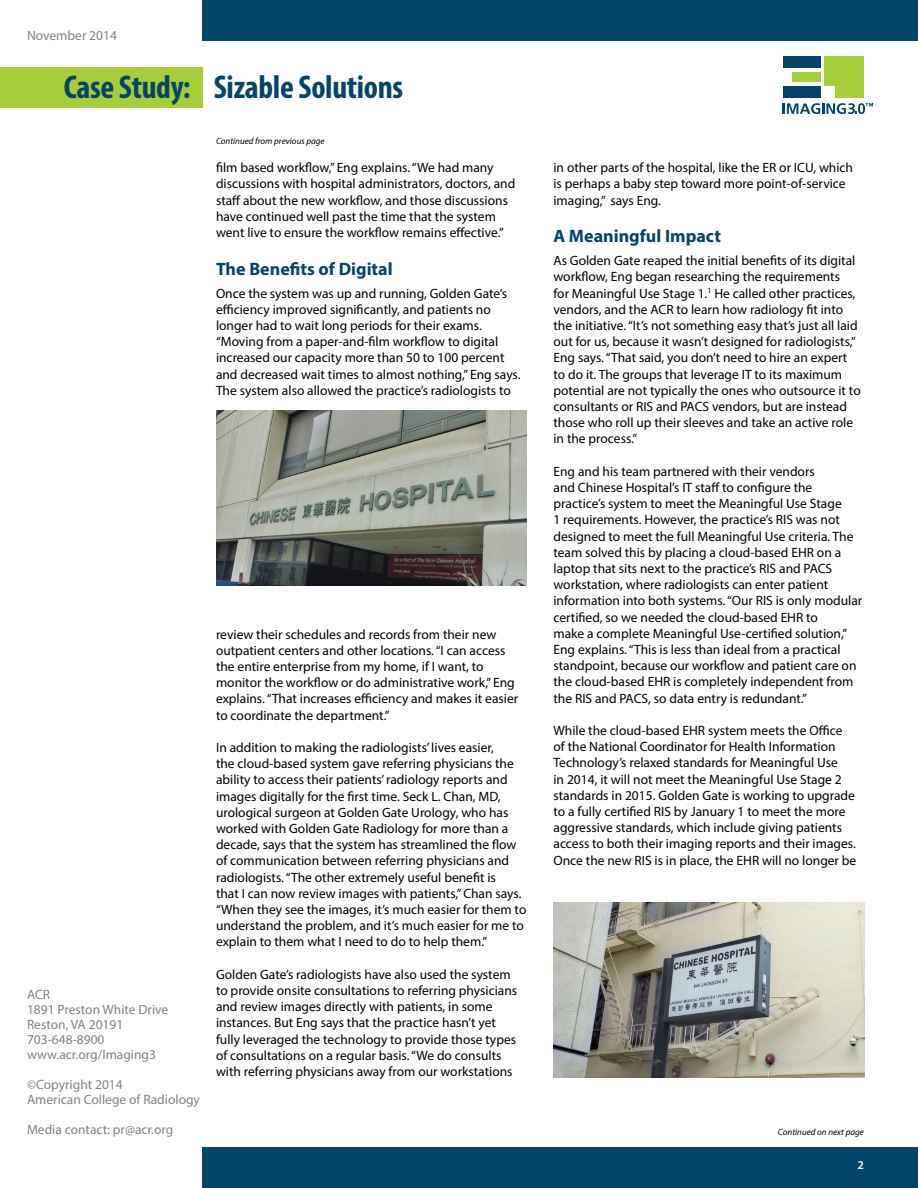
<style>
.page{position:relative;width:918px;height:1188px;background:#fff}
.page>*{position:absolute;margin:0;border:0;box-sizing:border-box;transform-origin:0 0}
.t1{font:700 condensed 33px "Myriad Pro";letter-spacing:-.01em;color:#054469}
.t2{font:700 18px "Myriad Pro";color:#054469}
.t3{font:13.5px/16.2px "Myriad Pro";color:#000}
.t4{font:13.5px/15px "Myriad Pro";color:#808285}
.t5{font:600 12px "Myriad Pro";color:#fff}
.t6{font:italic 9px "Myriad Pro";color:#000}
</style>
<div class="page">
<div style="left:202px;top:0;width:716px;height:40px;background:#04456a"></div>
<div style="left:0;top:68px;width:202px;height:40px;background:#a6ce3a"></div>
<div style="left:202px;top:1148px;width:716px;height:40px;background:#04456a"></div>
<div style="left:783px;top:56px;width:38px;height:11px;background:#054469"></div>
<div style="left:792px;top:73px;width:29px;height:9px;background:#a5ce3b"></div>
<div style="left:783px;top:86px;width:38px;height:12px;background:#054469"></div>
<div style="left:824px;top:56px;width:40px;height:41px;background:#a5ce3b"></div>
<svg style="left:783px;top:103px;width:90px;height:11px"></svg>
<div style="left:824px;top:86px;width:11px;height:12px;background:#fff;border:1px solid #fff"></div>
<img style="left:216px;top:410px;width:311px;height:175px">
<img style="left:554px;top:903px;width:310px;height:174px">
<p class="t4" style="left:27px;top:28px;width:92px">November 2014</p>
<h1 class="t1" style="left:64px;top:67px;width:341px">Case Study: Sizable Solutions</h1>
<p class="t6" style="left:216px;top:136px;width:110px">Continued from previous page</p>
<p class="t3" style="left:216px;top:159px;width:301px">film based workflow,” Eng explains. “We had many discussions with hospital administrators, doctors, and staff about the new workflow, and those discussions have continued well past the time that the system went live to ensure the workflow remains effective.”</p>
<h2 class="t2" style="left:216px;top:257px;width:178px">The Benefits of Digital</h2>
<p class="t3" style="left:216px;top:285px;width:306px">Once the system was up and running, Golden Gate’s efficiency improved significantly, and patients no longer had to wait long periods for their exams. “Moving from a paper-and-film workflow to digital increased our capacity more than 50 to 100 percent and decreased wait times to almost nothing,” Eng says.<br>The system also allowed the practice’s radiologists to</p>
<p class="t4" style="left:27px;top:987px;width:143px">ACR<br>1891 Preston White Drive<br>Reston, VA 20191<br>703-648-8900 www.acr.org/Imaging3</p>
<p class="t4" style="left:27px;top:1077px;width:175px">©Copyright 2014<br>American College of Radiology</p>
<p class="t4" style="left:27px;top:1122px;width:148px">Media contact: pr@acr.org</p>
<p class="t3" style="left:216px;top:626px;width:304px">review their schedules and records from their new outpatient centers and other locations. “I can access the entire enterprise from my home, if I want, to monitor the workflow or do administrative work,” Eng explains. “That increases efficiency and makes it easier to coordinate the department.”</p>
<p class="t3" style="left:216px;top:739px;width:312px">In addition to making the radiologists’ lives easier,<br>the cloud-based system gave referring physicians the ability to access their patients’ radiology reports and images digitally for the first time. Seck L. Chan, MD, urological surgeon at Golden Gate Urology, who has worked with Golden Gate Radiology for more than a decade, says that the system has streamlined the flow of communication between referring physicians and radiologists. “The other extremely useful benefit is<br>that I can now review images with patients,” Chan says. “When they see the images, it’s much easier for them to understand the problem, and it’s much easier for me to explain to them what I need to do to help them.”</p>
<p class="t3" style="left:216px;top:966px;width:303px">Golden Gate’s radiologists have also used the system to provide onsite consultations to referring physicians and review images directly with patients, in some instances. But Eng says that the practice hasn’t yet fully leveraged the technology to provide those types of consultations on a regular basis. “We do consults with referring physicians away from our workstations</p>
<p class="t3" style="left:554px;top:159px;width:301px">in other parts of the hospital, like the ER or ICU, which is perhaps a baby step toward more point-of-service imaging,” says Eng.</p>
<h2 class="t2" style="left:554px;top:225px;width:169px">A Meaningful Impact</h2>
<p class="t3" style="left:553px;top:252px;width:309px">As Golden Gate reaped the initial benefits of its digital workflow, Eng began researching the requirements<br>for Meaningful Use Stage 1.<sup>1</sup> He called other practices, vendors, and the ACR to learn how radiology fit into the initiative. “It’s not something easy that’s just all laid out for us, because it wasn’t designed for radiologists,” Eng says. “That said, you don’t need to hire an expert to do it. The groups that leverage IT to its maximum potential are not typically the ones who outsource it to consultants or RIS and PACS vendors, but are instead those who roll up their sleeves and take an active role in the process.”</p>
<p class="t3" style="left:553px;top:463px;width:310px">Eng and his team partnered with their vendors<br>and Chinese Hospital’s IT staff to configure the practice’s system to meet the Meaningful Use Stage<br>1 requirements. However, the practice’s RIS was not designed to meet the full Meaningful Use criteria. The team solved this by placing a cloud-based EHR on a laptop that sits next to the practice’s RIS and PACS workstation, where radiologists can enter patient information into both systems. “Our RIS is only modular certified, so we needed the cloud-based EHR to<br>make a complete Meaningful Use-certified solution,” Eng explains. “This is less than ideal from a practical standpoint, because our workflow and patient care on the cloud-based EHR is completely independent from the RIS and PACS, so data entry is redundant.”</p>
<p class="t3" style="left:553px;top:722px;width:304px">While the cloud-based EHR system meets the Office of the National Coordinator for Health Information Technology’s relaxed standards for Meaningful Use<br>in 2014, it will not meet the Meaningful Use Stage 2 standards in 2015. Golden Gate is working to upgrade to a fully certified RIS by January 1 to meet the more aggressive standards, which include giving patients access to both their imaging reports and their images.<br>Once the new RIS is in place, the EHR will no longer be</p>
<p class="t6" style="left:778px;top:1126px;width:88px">Continued on next page</p>
<p class="t5" style="left:858px;top:1157px;width:8px">2</p>
</div>
